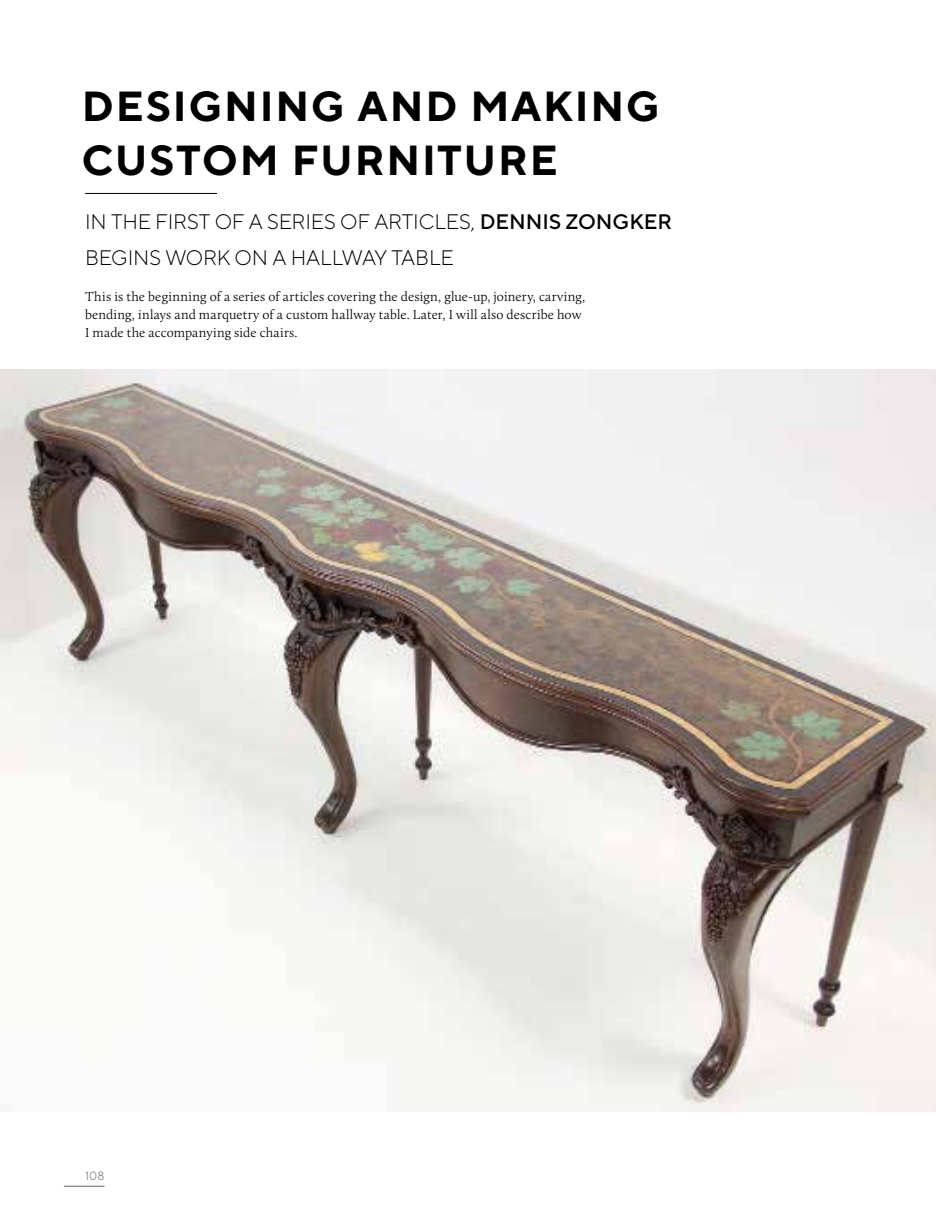
<style>
.page{position:relative;width:936px;height:1212px;background:#fff}
.page>*{position:absolute;margin:0;border:0;box-sizing:border-box;transform-origin:0 0}
.t1{font:700 42px/54px "TT Norms Pro";letter-spacing:.045em;color:#000}
.t2{font:300 21px/36px "TT Norms Pro";letter-spacing:-.005em;color:#000}
.t3{font:300 13.5px/18px "Calluna";letter-spacing:.01em;color:#000}
.t4{font:300 12px "TT Norms Pro";color:#646363}
.s1{font-weight:500}
</style>
<div class="page">
<hr style="left:64px;top:1186px;width:40px;height:1px;background:#646363">
<hr style="left:85px;top:193px;width:132px;height:1px;background:#000">
<img style="left:0;top:370px;width:935px;height:741px">
<h1 class="t1" style="left:82px;top:78px;width:579px">DESIGNING AND MAKING<br>CUSTOM FURNITURE</h1>
<h2 class="t2" style="left:85px;top:203px;width:588px">IN THE FIRST OF A SERIES OF ARTICLES, <span class="s1">DENNIS ZONGKER<br></span>BEGINS WORK ON A HALLWAY TABLE</h2>
<p class="t3" style="left:85px;top:287px;width:501px">This is the beginning of a series of articles covering the design, glue-up, joinery, carving, bending, inlays and marquetry of a custom hallway table. Later, I will also describe how<br>I made the accompanying side chairs.</p>
<p class="t4" style="left:85px;top:1168px;width:21px">108</p>
</div>
